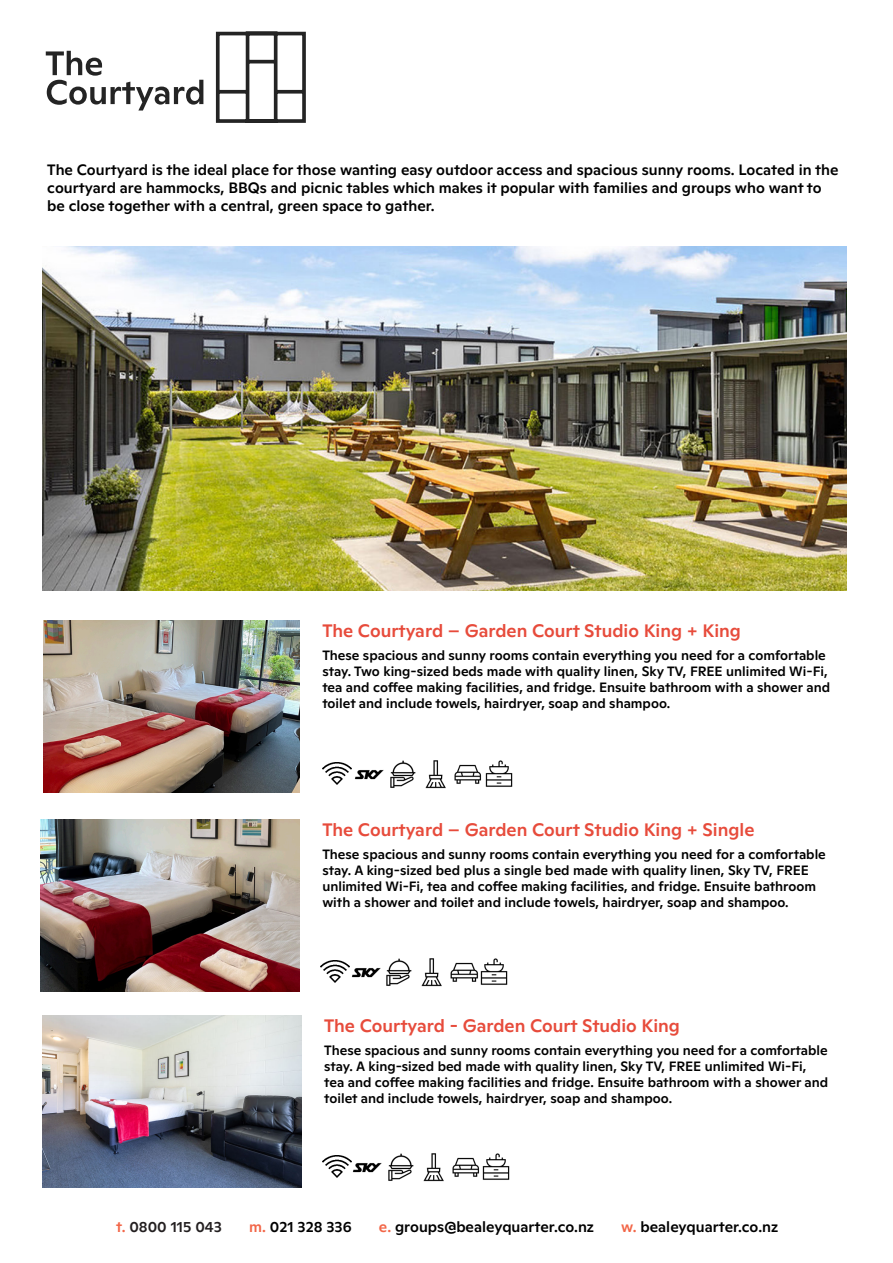
<style>
.page{position:relative;width:893px;height:1263px;background:#fff}
.page>*{position:absolute;margin:0;border:0;box-sizing:border-box;transform-origin:0 0}
.Paragraph_Style1{font:500 18px "ABC Ginto Normal";color:#e74b3b}
.Paragraph_Style1-2{font:500 15px/18px "ABC Ginto Normal";color:#000}
.Paragraph_Style1-3{font:500 15px "ABC Ginto Normal";color:#231f20}
.Paragraph_Style1-4{font:500 13.5px/15.9px "ABC Ginto Normal";color:#000}
.s1{color:#f26648}
</style>
<div class="page">
<img style="left:43px;top:620px;width:257px;height:173px">
<img style="left:41px;top:819px;width:259px;height:173px">
<img style="left:43px;top:247px;width:803px;height:344px">
<img style="left:43px;top:1015px;width:258px;height:173px">
<svg style="left:215px;top:31px;width:91px;height:92px"></svg>
<svg style="left:46px;top:51px;width:157px;height:60px"></svg>
<img style="left:423px;top:1153px;width:21px;height:28px">
<img style="left:452px;top:1153px;width:58px;height:27px">
<img style="left:388px;top:1153px;width:26px;height:28px">
<img style="left:352px;top:1163px;width:29px;height:10px">
<img style="left:421px;top:958px;width:21px;height:28px">
<img style="left:450px;top:962px;width:28px;height:20px">
<img style="left:386px;top:958px;width:26px;height:28px">
<img style="left:351px;top:968px;width:29px;height:10px">
<img style="left:425px;top:760px;width:21px;height:28px">
<img style="left:454px;top:764px;width:28px;height:20px">
<img style="left:390px;top:760px;width:26px;height:28px">
<img style="left:354px;top:770px;width:29px;height:10px">
<img style="left:322px;top:763px;width:29px;height:22px">
<img style="left:321px;top:961px;width:28px;height:22px">
<img style="left:322px;top:1156px;width:29px;height:21px">
<img style="left:485px;top:760px;width:28px;height:27px">
<img style="left:480px;top:958px;width:28px;height:27px">
<p class="Paragraph_Style1-2" style="left:47px;top:160px;width:792px">The Courtyard is the ideal place for those wanting easy outdoor access and spacious sunny rooms. Located in the courtyard are hammocks, BBQs and picnic tables which makes it popular with families and groups who want to be close together with a central, green space to gather.</p>
<p class="Paragraph_Style1" style="left:322px;top:619px;width:420px">The Courtyard – Garden Court Studio King + King</p>
<p class="Paragraph_Style1-4" style="left:322px;top:647px;width:509px">These spacious and sunny rooms contain everything you need for a comfortable stay. Two king-sized beds made with quality linen, Sky TV, FREE unlimited Wi-Fi, tea and coffee making facilities, and fridge. Ensuite bathroom with a shower and toilet and include towels, hairdryer, soap and shampoo.</p>
<p class="Paragraph_Style1" style="left:322px;top:818px;width:433px">The Courtyard – Garden Court Studio King + Single</p>
<p class="Paragraph_Style1-4" style="left:322px;top:846px;width:505px">These spacious and sunny rooms contain everything you need for a comfortable stay. A king-sized bed plus a single bed made with quality linen, Sky TV, FREE unlimited Wi-Fi, tea and coffee making facilities, and fridge. Ensuite bathroom with a shower and toilet and include towels, hairdryer, soap and shampoo.</p>
<p class="Paragraph_Style1" style="left:324px;top:1014px;width:357px">The Courtyard - Garden Court Studio King</p>
<p class="Paragraph_Style1-4" style="left:324px;top:1042px;width:505px">These spacious and sunny rooms contain everything you need for a comfortable stay. A king-sized bed made with quality linen, Sky TV, FREE unlimited Wi-Fi, tea and coffee making facilities and fridge. Ensuite bathroom with a shower and toilet and include towels, hairdryer, soap and shampoo.</p>
<p class="Paragraph_Style1-3" style="left:116px;top:1217px;width:107px"><span class="s1">t.</span> 0800 115 043</p>
<p class="Paragraph_Style1-2" style="left:249px;top:1217px;width:104px"><span class="s1">m.</span> 021 328 336</p>
<p class="Paragraph_Style1-2" style="left:379px;top:1217px;width:217px"><span class="s1">e.</span> groups@bealeyquarter.co.nz</p>
<p class="Paragraph_Style1-2" style="left:621px;top:1217px;width:158px"><span class="s1">w.</span> bealeyquarter.co.nz</p>
</div>
